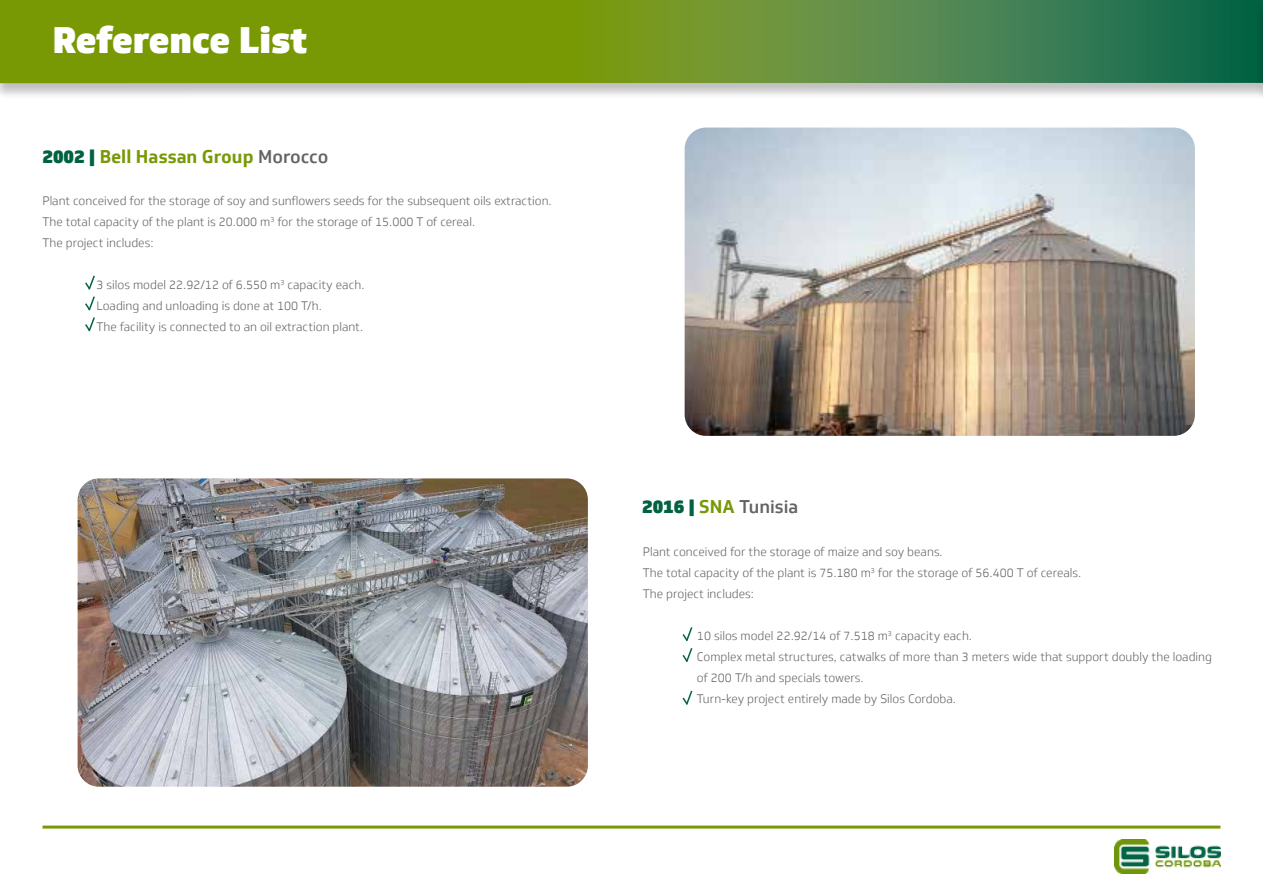
<style>
.page{position:relative;width:1263px;height:893px;background:#fff}
.page>*{position:absolute;margin:0;border:0;box-sizing:border-box;transform-origin:0 0}
.t1{font:900 36px "Soleto";letter-spacing:-.01em;color:#fff}
.t2{font:700 18px "Soleto";color:#789904}
.t3{font:500 18px "Soleto";color:#636362}
.t4{font:300 12px/21px "Soleto";color:#636362}
.s1{font-weight:900;color:#006241}
.s2{font-weight:500;color:#636362}
.s3{font-weight:700;color:#789904}
</style>
<div class="page">
<div style="left:0;top:0;width:1263px;height:100px;background:#000;opacity:.25"></div>
<svg style="left:0;top:0;width:1255px;height:83px;background:#628e25"></svg>
<svg style="left:85px;top:275px;width:10px;height:57px"></svg>
<img style="left:685px;top:128px;width:510px;height:308px">
<svg style="left:682px;top:627px;width:11px;height:35px"></svg>
<svg style="left:682px;top:690px;width:11px;height:15px"></svg>
<img style="left:78px;top:478px;width:510px;height:309px">
<hr style="left:43px;top:826px;width:1177px;height:3px;background:#789904">
<img style="left:1114px;top:840px;width:106px;height:34px">
<div style="left:1255px;top:0;width:8px;height:102px;background:#000;opacity:.25"></div>
<svg style="left:1262px;top:0;width:1px;height:85px"></svg>
<h1 class="t1" style="left:53px;top:17px;width:256px">Reference List</h1>
<h2 class="t2" style="left:43px;top:145px;width:287px"><span class="s1">2002 |</span> Bell Hassan Group <span class="s2">Morocco</span></h2>
<p class="t4" style="left:43px;top:190px;width:511px">Plant conceived for the storage of soy and sunflowers seeds for the subsequent oils extraction.<br>The total capacity of the plant is 20.000 m<sup>3</sup> for the storage of 15.000 T of cereal.<br>The project includes:</p>
<p class="t4" style="left:97px;top:274px;width:270px">3 silos model 22.92/12 of 6.550 m<sup>3</sup> capacity each.<br>Loading and unloading is done at 100 T/h.<br>The facility is connected to an oil extraction plant.</p>
<h2 class="t3" style="left:642px;top:496px;width:158px"><span class="s1">2016 |</span> <span class="s3">SNA</span> Tunisia</h2>
<p class="t4" style="left:643px;top:541px;width:440px">Plant conceived for the storage of maize and soy beans.<br>The total capacity of the plant is 75.180 m<sup>3</sup> for the storage of 56.400 T of cereals.<br>The project includes:</p>
<p class="t4" style="left:697px;top:625px;width:517px">10 silos model 22.92/14 of 7.518 m<sup>3</sup> capacity each.<br>Complex metal structures, catwalks of more than 3 meters wide that support doubly the loading of 200 T/h and specials towers.<br>Turn-key project entirely made by Silos Cordoba.</p>
</div>
